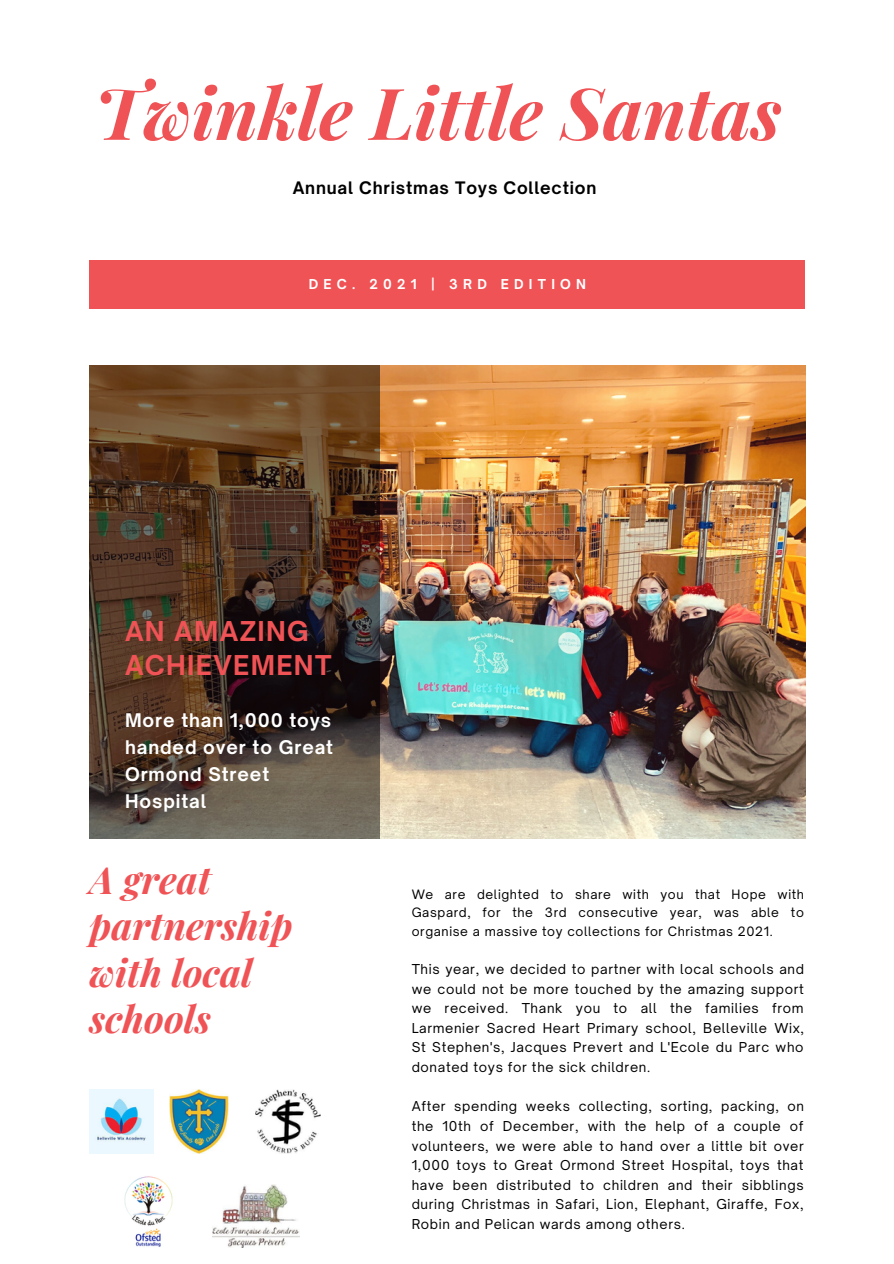
<style>
.page{position:relative;width:894px;height:1264px;background:#fff}
.page>*{position:absolute;margin:0;border:0;box-sizing:border-box;transform-origin:0 0}
.t1{font:italic 700 71.55px "Playfair Display";color:#f05356}
.t2{font:italic 700 37.65px/46.2px "Playfair Display";color:#f05356}
.t3{font:700 26.1px/33.8px "Open Sauce One";letter-spacing:.05em;color:#f05356}
.t4{font:700 18px/27px "Open Sauce One";letter-spacing:.05em;color:#fff}
.t5{font:700 16.5px "Open Sauce One";letter-spacing:.05em;color:#000}
.t6{font:13.05px/19.6px "Open Sauce One";letter-spacing:.05em;color:#000;text-align:justify}
.t7{font:700 13.05px "Open Sauce One";letter-spacing:.4em;color:#fff}
.t8{font:12.45px/18.6px "Open Sauce One";letter-spacing:.05em;color:#000;text-align:justify}
</style>
<div class="page">
<img style="left:380px;top:366px;width:424px;height:473px">
<div style="left:89px;top:261px;width:715px;height:48px;background:#f05356"></div>
<svg style="left:89px;top:366px;width:291px;height:473px;background:#513b2a"></svg>
<img style="left:89px;top:1089px;width:65px;height:64px">
<img style="left:169px;top:1089px;width:60px;height:64px">
<img style="left:256px;top:1089px;width:64px;height:64px">
<img style="left:124px;top:1176px;width:49px;height:71px">
<img style="left:212px;top:1184px;width:87px;height:63px">
<p class="t1" style="left:95px;top:62px;width:688px">Twinkle Little Santas</p>
<p class="t5" style="left:292px;top:177px;width:305px">Annual Christmas Toys Collection</p>
<p class="t7" style="left:309px;top:275px;width:279px">DEC. 2021 | 3RD EDITION</p>
<p class="t3" style="left:125px;top:614px;width:208px">AN AMAZING<br>ACHIEVEMENT</p>
<p class="t4" style="left:125px;top:707px;width:210px">More than 1,000 toys handed over to Great<br>Ormond Street<br>Hospital</p>
<p class="t2" style="left:89px;top:855px;width:205px">A great partnership with local schools</p>
<p class="t8" style="left:411px;top:884px;width:394px">We are delighted to share with you that Hope with Gaspard, for the 3rd consecutive year, was able to organise a massive toy collections for Christmas 2021.</p>
<p class="t6" style="left:411px;top:959px;width:394px">This year, we decided to partner with local schools and we could not be more touched by the amazing support we received. Thank you to all the families from Larmenier Sacred Heart Primary school, Belleville Wix, St Stephen's, Jacques Prevert and L'Ecole du Parc who donated toys for the sick children.</p>
<p class="t6" style="left:411px;top:1096px;width:394px">After spending weeks collecting, sorting, packing, on the 10th of December, with the help of a couple of volunteers, we were able to hand over a little bit over 1,000 toys to Great Ormond Street Hospital, toys that have been distributed to children and their sibblings during Christmas in Safari, Lion, Elephant, Giraffe, Fox, Robin and Pelican wards among others.</p>
</div>
